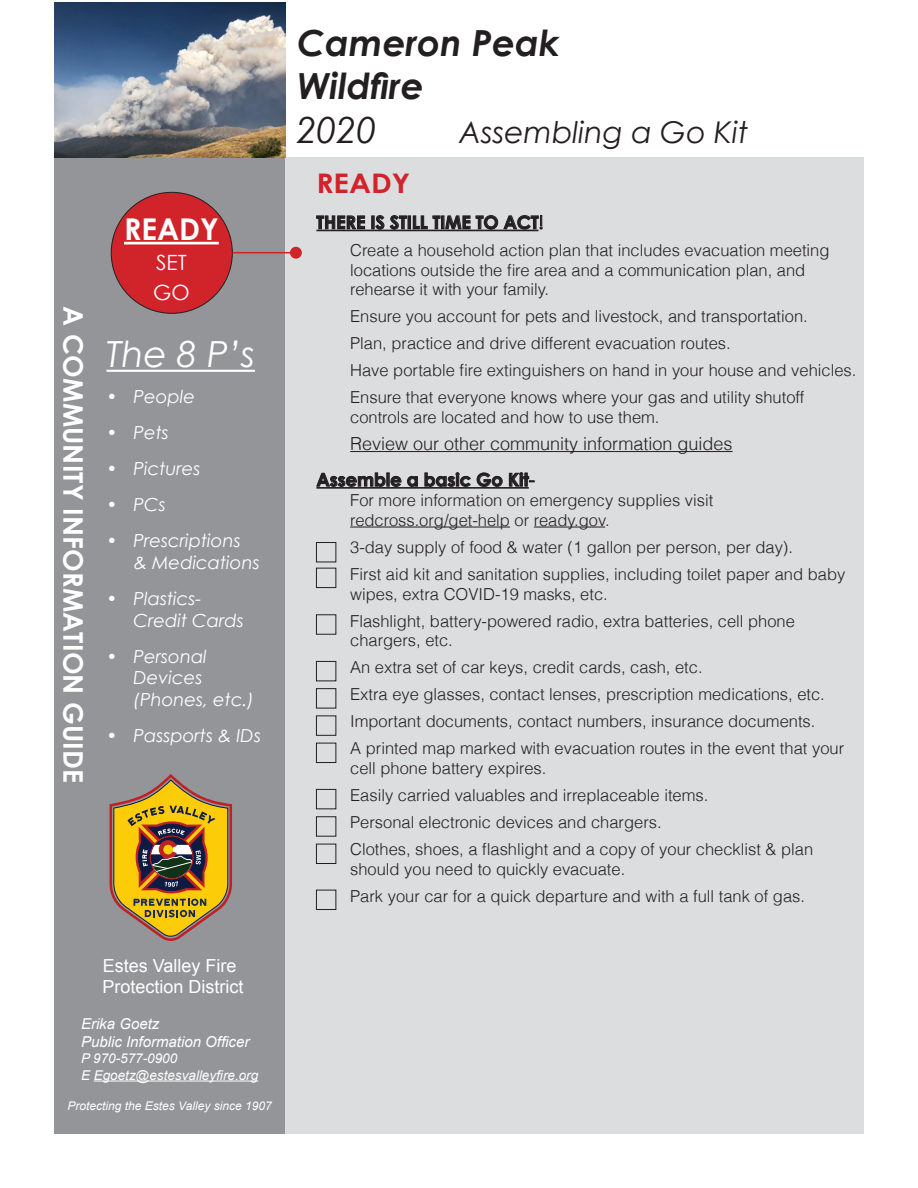
<style>
.page{position:relative;width:918px;height:1188px;background:#fff}
.page>*{position:absolute;margin:0;border:0;box-sizing:border-box;transform-origin:0 0}
.t1{font:italic 700 36px "Century Gothic";color:#231f20}
.t2{font:italic 36px "Century Gothic";color:#fff}
.t3{font:italic 36px "Century Gothic";color:#231f20}
.t4{font:italic 30px "Century Gothic";color:#231f20}
.t5{font:700 30px "Century Gothic";color:#fff}
.t6{font:700 27px "Century Gothic";letter-spacing:.005em;color:#fff}
.t7{font:700 27px "Century Gothic";color:#d1232a;scale:1.1 1}
.t8{font:21px "Century Gothic";color:#fff}
.t9{font:italic 18px "Century Gothic";color:#fff}
.t10{font:700 18px "Century Gothic";color:#231f20}
.t11{font:300 18px "Helvetica";color:#231f20}
.t12{font:18px "Arial";color:#fff}
.t13{font:300 16.5px/19.8px "Helvetica";color:#231f20}
.t14{font:italic 15px "Arial";color:#fff}
.t15{font:italic 13.5px "Arial";color:#fff}
.t16{font:italic 12px "Arial";color:#fff}
.s1{font-weight:400}
</style>
<div class="page">
<div style="left:54px;top:157px;width:231px;height:977px;background:#939598"></div>
<div style="left:285px;top:157px;width:579px;height:977px;background:#dcdddf"></div>
<hr style="left:316px;top:230px;width:223px;height:1px;background:#231f20">
<hr style="left:350px;top:451px;width:383px;height:1px;background:#231f20">
<hr style="left:316px;top:487px;width:213px;height:2px;background:#231f20">
<hr style="left:350px;top:527px;width:160px;height:1px;background:#231f20">
<hr style="left:534px;top:527px;width:71px;height:1px;background:#231f20">
<svg style="left:316px;top:215px;width:49px;height:15px"></svg>
<svg style="left:372px;top:215px;width:171px;height:15px"></svg>
<svg style="left:316px;top:472px;width:102px;height:15px"></svg>
<svg style="left:424px;top:472px;width:79px;height:15px"></svg>
<svg style="left:509px;top:472px;width:25px;height:15px"></svg>
<svg style="left:110px;top:774px;width:122px;height:167px"></svg>
<div style="left:150px;top:836px;width:43px;height:43px;border:1px solid #c02025;border-radius:50%"></div>
<hr style="left:94px;top:1081px;width:164px;height:1px;background:#fff">
<img style="left:54px;top:2px;width:231px;height:155px">
<hr style="left:106px;top:370px;width:149px;height:2px;background:#fff">
<div style="left:111px;top:192px;width:121px;height:121px;background:#d1232a;border-radius:50%"></div>
<hr style="left:124px;top:242px;width:95px;height:2px;background:#fff">
<hr style="left:233px;top:252px;width:63px;height:1px;background:#d1232a">
<div style="left:290px;top:247px;width:12px;height:12px;background:#d1232a;border-radius:50%"></div>
<div style="left:316px;top:542px;width:20px;height:20px;border:1px solid #231f20"></div>
<div style="left:316px;top:568px;width:20px;height:20px;border:1px solid #231f20"></div>
<div style="left:316px;top:614px;width:20px;height:21px;border:1px solid #231f20"></div>
<div style="left:316px;top:661px;width:20px;height:20px;border:1px solid #231f20"></div>
<div style="left:316px;top:688px;width:20px;height:20px;border:1px solid #231f20"></div>
<div style="left:316px;top:716px;width:20px;height:20px;border:1px solid #231f20"></div>
<div style="left:316px;top:743px;width:20px;height:20px;border:1px solid #231f20"></div>
<div style="left:316px;top:789px;width:20px;height:20px;border:1px solid #231f20"></div>
<div style="left:316px;top:816px;width:20px;height:21px;border:1px solid #231f20"></div>
<div style="left:316px;top:844px;width:20px;height:20px;border:1px solid #231f20"></div>
<div style="left:316px;top:890px;width:20px;height:20px;border:1px solid #231f20"></div>
<p class="t6" style="left:90px;top:306px;width:478px;rotate:90deg">A COMMUNITY INFORMATION GUIDE</p>
<p class="t5" style="left:124px;top:211px;width:96px">READY</p>
<p class="t8" style="left:156px;top:250px;width:32px">SET</p>
<p class="t8" style="left:153px;top:280px;width:38px">GO</p>
<p class="t2" style="left:106px;top:332px;width:150px">The 8 P’s</p>
<p class="t9" style="left:106px;top:386px;width:90px">• People</p>
<p class="t9" style="left:106px;top:422px;width:64px">• Pets</p>
<p class="t9" style="left:106px;top:458px;width:96px">• Pictures</p>
<p class="t9" style="left:106px;top:494px;width:61px">• PCs</p>
<p class="t9" style="left:106px;top:530px;width:136px">• Prescriptions</p>
<p class="t9" style="left:134px;top:551px;width:128px">&amp; Medications</p>
<p class="t9" style="left:106px;top:587px;width:96px">• Plastics-</p>
<p class="t9" style="left:134px;top:609px;width:112px">Credit Cards</p>
<p class="t9" style="left:106px;top:645px;width:102px">• Personal</p>
<p class="t9" style="left:134px;top:667px;width:70px">Devices</p>
<p class="t9" style="left:134px;top:688px;width:122px">(Phones, etc.)</p>
<p class="t9" style="left:106px;top:724px;width:156px">• Passports &amp; IDs</p>
<p class="t12" style="left:103px;top:953px;width:135px">Estes Valley Fire</p>
<p class="t12" style="left:102px;top:975px;width:143px">Protection District</p>
<p class="t14" style="left:81px;top:1014px;width:80px">Erika Goetz</p>
<p class="t14" style="left:81px;top:1032px;width:170px">Public Information Officer</p>
<p class="t15" style="left:81px;top:1050px;width:98px">P 970-577-0900</p>
<p class="t15" style="left:81px;top:1066px;width:179px">E Egoetz@estesvalleyfire.org</p>
<p class="t16" style="left:67px;top:1098px;width:206px">Protecting the Estes Valley since 1907</p>
<p class="t1" style="left:297px;top:20px;width:264px">Cameron Peak</p>
<p class="t1" style="left:297px;top:63px;width:128px">Wildfire</p>
<p class="t3" style="left:297px;top:108px;width:81px">2020</p>
<p class="t4" style="left:459px;top:113px;width:291px">Assembling a Go Kit</p>
<p class="t7" style="left:316px;top:166px;width:87px">READY</p>
<p class="t10" style="left:316px;top:211px;width:229px">THERE IS STILL TIME TO ACT<span class="s1">!</span></p>
<p class="t13" style="left:350px;top:240px;width:481px">Create a household action plan that includes evacuation meeting locations outside the fire area and a communication plan, and</p>
<p class="t13" style="left:350px;top:279px;width:200px">rehearse it with your family.</p>
<p class="t13" style="left:350px;top:306px;width:459px">Ensure you account for pets and livestock, and transportation.</p>
<p class="t13" style="left:350px;top:333px;width:382px">Plan, practice and drive different evacuation routes.</p>
<p class="t13" style="left:350px;top:360px;width:508px">Have portable fire extinguishers on hand in your house and vehicles.</p>
<p class="t13" style="left:350px;top:387px;width:456px">Ensure that everyone knows where your gas and utility shutoff</p>
<p class="t13" style="left:350px;top:407px;width:311px">controls are located and how to use them.</p>
<p class="t11" style="left:350px;top:433px;width:384px">Review our other community information guides</p>
<p class="t10" style="left:316px;top:468px;width:220px">Assemble a basic Go Kit<span class="s1">-</span></p>
<p class="t13" style="left:350px;top:490px;width:365px">For more information on emergency supplies visit</p>
<p class="t13" style="left:350px;top:510px;width:261px">redcross.org/get-help or ready.gov.</p>
<p class="t13" style="left:350px;top:537px;width:444px">3-day supply of food &amp; water (1 gallon per person, per day).</p>
<p class="t13" style="left:350px;top:564px;width:497px">First aid kit and sanitation supplies, including toilet paper and baby wipes, extra COVID-19 masks, etc.</p>
<p class="t13" style="left:350px;top:611px;width:446px">Flashlight, battery-powered radio, extra batteries, cell phone</p>
<p class="t13" style="left:350px;top:630px;width:104px">chargers, etc.</p>
<p class="t13" style="left:350px;top:657px;width:354px">An extra set of car keys, credit cards, cash, etc.</p>
<p class="t13" style="left:350px;top:684px;width:476px">Extra eye glasses, contact lenses, prescription medications, etc.</p>
<p class="t13" style="left:350px;top:711px;width:467px">Important documents, contact numbers, insurance documents.</p>
<p class="t13" style="left:350px;top:738px;width:495px">A printed map marked with evacuation routes in the event that your cell phone battery expires.</p>
<p class="t13" style="left:350px;top:785px;width:360px">Easily carried valuables and irreplaceable items.</p>
<p class="t13" style="left:350px;top:812px;width:313px">Personal electronic devices and chargers.</p>
<p class="t13" style="left:350px;top:839px;width:465px">Clothes, shoes, a flashlight and a copy of your checklist &amp; plan should you need to quickly evacuate.</p>
<p class="t13" style="left:350px;top:886px;width:456px">Park your car for a quick departure and with a full tank of gas.</p>
</div>
